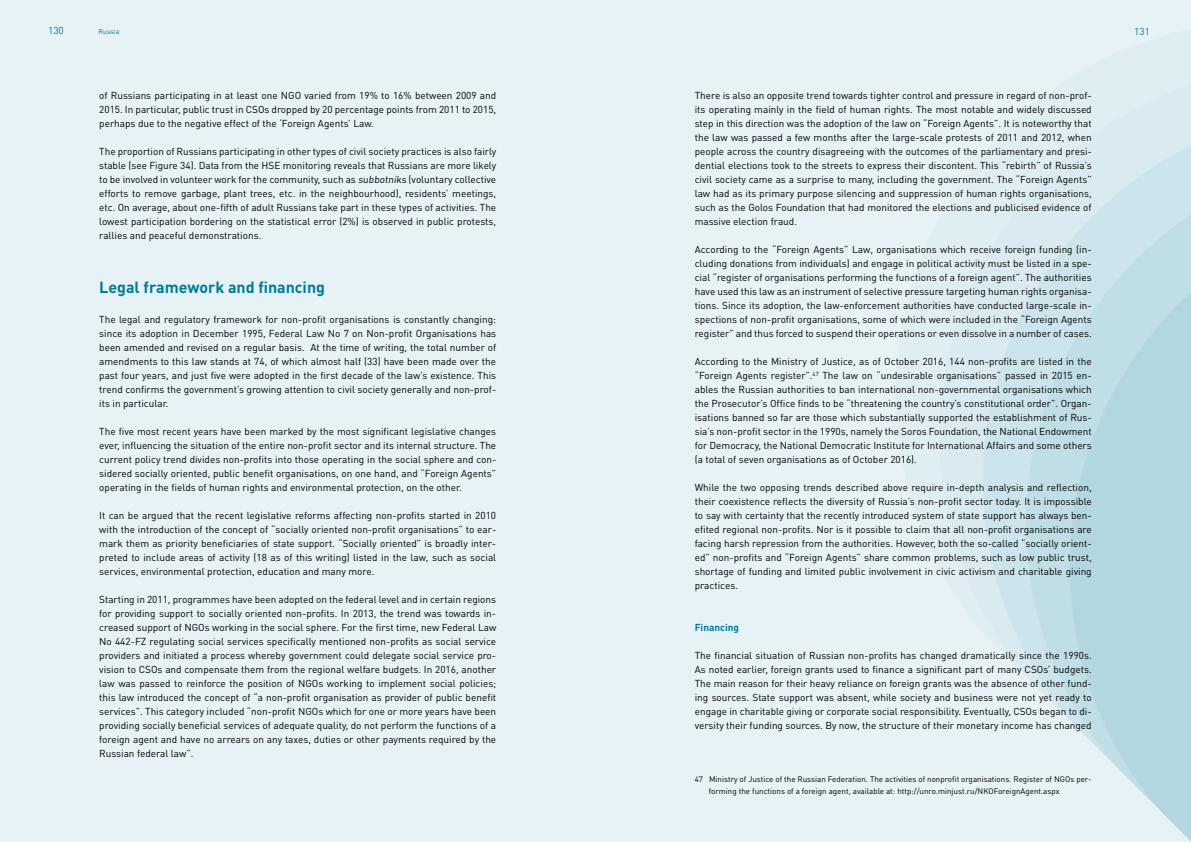
<style>
.page{position:relative;width:1191px;height:842px;background:#fff}
.page>*{position:absolute;margin:0;border:0;box-sizing:border-box;transform-origin:0 0}
.t1{font:700 16px "DIN Pro";color:#007b9a}
.t2{font:10px/14px "DIN Pro";color:#000;text-align:justify}
.t3{font:700 10px "DIN Pro";color:#007b9a}
.t4{font:10px "DIN Pro";color:#007b9a}
.t5{font:8px/12px "DIN Pro";color:#000}
.t6{font:7px "DIN Pro";color:#007b9a}
</style>
<div class="page">
<div style="left:0;top:0;width:595px;height:842px;background:#e6f2f5"></div>
<div style="left:595px;top:0;width:596px;height:842px;background:#e6f2f5"></div>
<svg style="left:946px;top:87px;width:245px;height:485px"></svg>
<svg style="left:990px;top:138px;width:201px;height:434px;fill:#d9ebf0"></svg>
<svg style="left:1033px;top:191px;width:158px;height:381px;background:#bedde5"></svg>
<svg style="left:965px;top:572px;width:226px;height:269px"></svg>
<p class="t4" style="left:48px;top:24px;width:17px">130</p>
<p class="t4" style="left:1134px;top:24px;width:17px">131</p>
<p class="t6" style="left:99px;top:27px;width:22px">Russia</p>
<p class="t2" style="left:99px;top:88px;width:398px">of Russians participating in at least one NGO varied from 19% to 16% between 2009 and 2015. In particular, public trust in CSOs dropped by 20 percentage points from 2011 to 2015, perhaps due to the negative effect of the ‘Foreign Agents’ Law.</p>
<p class="t2" style="left:99px;top:144px;width:398px">The proportion of Russians participating in other types of civil society practices is also fairly stable (see Figure 34). Data from the HSE monitoring reveals that Russians are more likely to be involved in volunteer work for the community, such as subbotniks (voluntary collective efforts to remove garbage, plant trees, etc. in the neighbourhood), residents’ meetings, etc. On average, about one-fifth of adult Russians take part in these types of activities. The lowest participation bordering on the statistical error (2%) is observed in public protests, rallies and peaceful demonstrations.</p>
<h1 class="t1" style="left:99px;top:276px;width:227px">Legal framework and financing</h1>
<p class="t2" style="left:99px;top:312px;width:398px">The legal and regulatory framework for non-profit organisations is constantly changing: since its adoption in December 1995, Federal Law No 7 on Non-profit Organisations has been amended and revised on a regular basis. At the time of writing, the total number of amendments to this law stands at 74, of which almost half (33) have been made over the past four years, and just five were adopted in the first decade of the law’s existence. This trend confirms the government’s growing attention to civil society generally and non-prof&shy;its in particular.</p>
<p class="t2" style="left:99px;top:424px;width:398px">The five most recent years have been marked by the most significant legislative changes ever, influencing the situation of the entire non-profit sector and its internal structure. The current policy trend divides non-profits into those operating in the social sphere and con&shy;sidered socially oriented, public benefit organisations, on one hand, and “Foreign Agents” operating in the fields of human rights and environmental protection, on the other.</p>
<p class="t2" style="left:99px;top:508px;width:398px">It can be argued that the recent legislative reforms affecting non-profits started in 2010 with the introduction of the concept of “socially oriented non-profit organisations” to ear&shy;mark them as priority beneficiaries of state support. “Socially oriented” is broadly inter&shy;preted to include areas of activity (18 as of this writing) listed in the law, such as social services, environmental protection, education and many more.</p>
<p class="t2" style="left:99px;top:592px;width:398px">Starting in 2011, programmes have been adopted on the federal level and in certain regions for providing support to socially oriented non-profits. In 2013, the trend was towards in&shy;creased support of NGOs working in the social sphere. For the first time, new Federal Law No 442-FZ regulating social services specifically mentioned non-profits as social service providers and initiated a process whereby government could delegate social service pro&shy;vision to CSOs and compensate them from the regional welfare budgets. In 2016, another law was passed to reinforce the position of NGOs working to implement social policies; this law introduced the concept of “a non-profit organisation as provider of public benefit services”. This category included “non-profit NGOs which for one or more years have been providing socially beneficial services of adequate quality, do not perform the functions of a foreign agent and have no arrears on any taxes, duties or other payments required by the Russian federal law”.</p>
<p class="t2" style="left:694px;top:88px;width:398px">There is also an opposite trend towards tighter control and pressure in regard of non-prof&shy;its operating mainly in the field of human rights. The most notable and widely discussed step in this direction was the adoption of the law on “Foreign Agents”. It is noteworthy that the law was passed a few months after the large-scale protests of 2011 and 2012, when people across the country disagreeing with the outcomes of the parliamentary and presi&shy;dential elections took to the streets to express their discontent. This “rebirth” of Russia’s civil society came as a surprise to many, including the government. The “Foreign Agents” law had as its primary purpose silencing and suppression of human rights organisations, such as the Golos Foundation that had monitored the elections and publicised evidence of massive election fraud.</p>
<p class="t2" style="left:694px;top:242px;width:398px">According to the “Foreign Agents” Law, organisations which receive foreign funding (in&shy;cluding donations from individuals) and engage in political activity must be listed in a spe&shy;cial “register of organisations performing the functions of a foreign agent”. The authorities have used this law as an instrument of selective pressure targeting human rights organisa&shy;tions. Since its adoption, the law-enforcement authorities have conducted large-scale in&shy;spections of non-profit organisations, some of which were included in the “Foreign Agents register” and thus forced to suspend their operations or even dissolve in a number of cases.</p>
<p class="t2" style="left:694px;top:354px;width:398px">According to the Ministry of Justice, as of October 2016, 144 non-profits are listed in the “Foreign Agents register”.<sup>47</sup> The law on “undesirable organisations” passed in 2015 en&shy;ables the Russian authorities to ban international non-governmental organisations which the Prosecutor’s Office finds to be “threatening the country’s constitutional order”. Organ&shy;isations banned so far are those which substantially supported the establishment of Rus&shy;sia’s non-profit sector in the 1990s, namely the Soros Foundation, the National Endowment for Democracy, the National Democratic Institute for International Affairs and some others (a total of seven organisations as of October 2016).</p>
<p class="t2" style="left:694px;top:480px;width:398px">While the two opposing trends described above require in-depth analysis and reflection, their coexistence reflects the diversity of Russia’s non-profit sector today. It is impossible to say with certainty that the recently introduced system of state support has always ben&shy;efited regional non-profits. Nor is it possible to claim that all non-profit organisations are facing harsh repression from the authorities. However, both the so-called “socially orient&shy;ed” non-profits and “Foreign Agents” share common problems, such as low public trust, shortage of funding and limited public involvement in civic activism and charitable giving practices.</p>
<p class="t3" style="left:694px;top:621px;width:46px">Financing</p>
<p class="t2" style="left:694px;top:648px;width:398px">The financial situation of Russian non-profits has changed dramatically since the 1990s.<br>As noted earlier, foreign grants used to finance a significant part of many CSOs’ budgets.<br>The main reason for their heavy reliance on foreign grants was the absence of other fund&shy;ing sources. State support was absent, while society and business were not yet ready to engage in charitable giving or corporate social responsibility. Eventually, CSOs began to di&shy;versity their funding sources. By now, the structure of their monetary income has changed</p>
<p class="t5" style="left:709px;top:772px;width:384px;text-indent:-14px">47 Ministry of Justice of the Russian Federation. The activities of nonprofit organisations. Register of NGOs per&shy;forming the functions of a foreign agent, available at: http://unro.minjust.ru/NKOForeignAgent.aspx</p>
</div>
